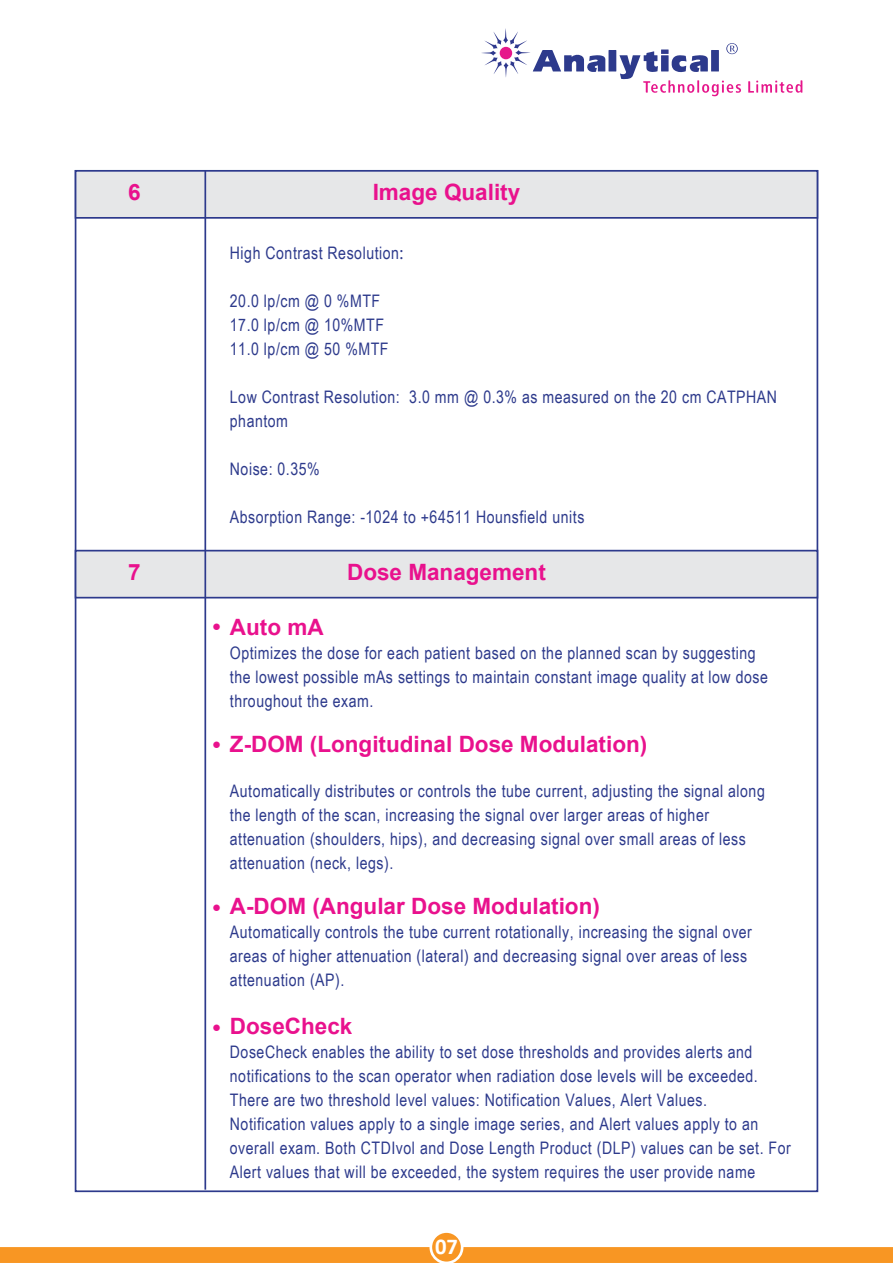
<style>
.page{position:relative;width:893px;height:1263px;background:#fff}
.page>*{position:absolute;margin:0;border:0;box-sizing:border-box;transform-origin:0 0}
.t1{font:700 22.65px "Calibri";color:#fff}
.t2{font:700 22.5px "Arial";color:#e9118d}
.t3{font:17.25px/24px "Arial Narrow";letter-spacing:.03em;color:#2d3a8c}
.t4{font:700 15px "Arial";color:#e9118d}
.s1{font-family:"Koz Go Pr 6 N"}
</style>
<div class="page">
<svg style="left:0;top:1247px;width:440px;height:16px;background:#f89725"></svg>
<svg style="left:453px;top:1247px;width:440px;height:16px;background:#f89725"></svg>
<div style="left:432px;top:1233px;width:29px;height:28px;background:#f89623;border-radius:50%"></div>
<svg style="left:748px;top:80px;width:55px;height:13px"></svg>
<svg style="left:481px;top:28px;width:260px;height:68px"></svg>
<div style="left:500px;top:47px;width:12px;height:12px;background:#e6178a;border-radius:50%"></div>
<div style="left:75px;top:170px;width:743px;height:49px;background:#e6e7e8;border:2px solid #2d3a8c"></div>
<div style="left:75px;top:550px;width:743px;height:48px;background:#e6e7e8;border:2px solid #2d3a8c"></div>
<hr style="left:204px;top:171px;width:2px;height:1019px;background:#2d3a8c">
<h2 class="t2" style="left:128px;top:177px;width:14px">6</h2>
<h2 class="t2" style="left:373px;top:177px;width:149px">Image Quality</h2>
<p class="t3" style="left:230px;top:240px;width:175px">High Contrast Resolution<span class="s1">:</span></p>
<p class="t3" style="left:230px;top:288px;width:160px">20.0 lp/cm @ 0 %MTF<br>17.0 lp/cm @ 10%MTF<br>11.0 lp/cm @ 50 %MTF</p>
<p class="t3" style="left:230px;top:384px;width:549px">Low Contrast Resolution: 3.0 mm @ 0.3% as measured on the 20 cm CATPHAN phantom</p>
<p class="t3" style="left:230px;top:456px;width:91px">Noise: 0.35%</p>
<p class="t3" style="left:230px;top:504px;width:356px">Absorption Range: -1024 to +64511 Hounsfield units</p>
<h2 class="t2" style="left:128px;top:557px;width:14px">7</h2>
<h2 class="t2" style="left:347px;top:557px;width:200px">Dose Management</h2>
<p class="t4" style="left:212px;top:616px;width:11px">●</p>
<p class="t4" style="left:212px;top:734px;width:11px">●</p>
<p class="t4" style="left:212px;top:897px;width:11px">●</p>
<p class="t4" style="left:212px;top:1017px;width:11px">●</p>
<h2 class="t2" style="left:230px;top:612px;width:95px">Auto mA</h2>
<p class="t3" style="left:230px;top:640px;width:540px">Optimizes the dose for each patient based on the planned scan by suggesting the lowest possible mAs settings to maintain constant image quality at low dose throughout the exam.</p>
<h2 class="t2" style="left:230px;top:729px;width:419px">Z-DOM (Longitudinal Dose Modulation)</h2>
<p class="t3" style="left:230px;top:778px;width:536px">Automatically distributes or controls the tube current, adjusting the signal along the length of the scan, increasing the signal over larger areas of higher attenuation (shoulders, hips), and decreasing signal over small areas of less attenuation (neck, legs).</p>
<h2 class="t2" style="left:230px;top:891px;width:371px">A-DOM (Angular Dose Modulation)</h2>
<p class="t3" style="left:230px;top:919px;width:524px">Automatically controls the tube current rotationally, increasing the signal over areas of higher attenuation (lateral) and decreasing signal over areas of less attenuation (AP).</p>
<h2 class="t2" style="left:230px;top:1011px;width:124px">DoseCheck</h2>
<p class="t3" style="left:230px;top:1039px;width:562px">DoseCheck enables the ability to set dose thresholds and provides alerts and notifications to the scan operator when radiation dose levels will be exceeded.<br>There are two threshold level values: Notification Values, Alert Values.<br>Notification values apply to a single image series, and Alert values apply to an overall exam. Both CTDIvol and Dose Length Product (DLP) values can be set. For Alert values that will be exceeded, the system requires the user provide name</p>
<h1 class="t1" style="left:435px;top:1232px;width:24px">07</h1>
</div>
